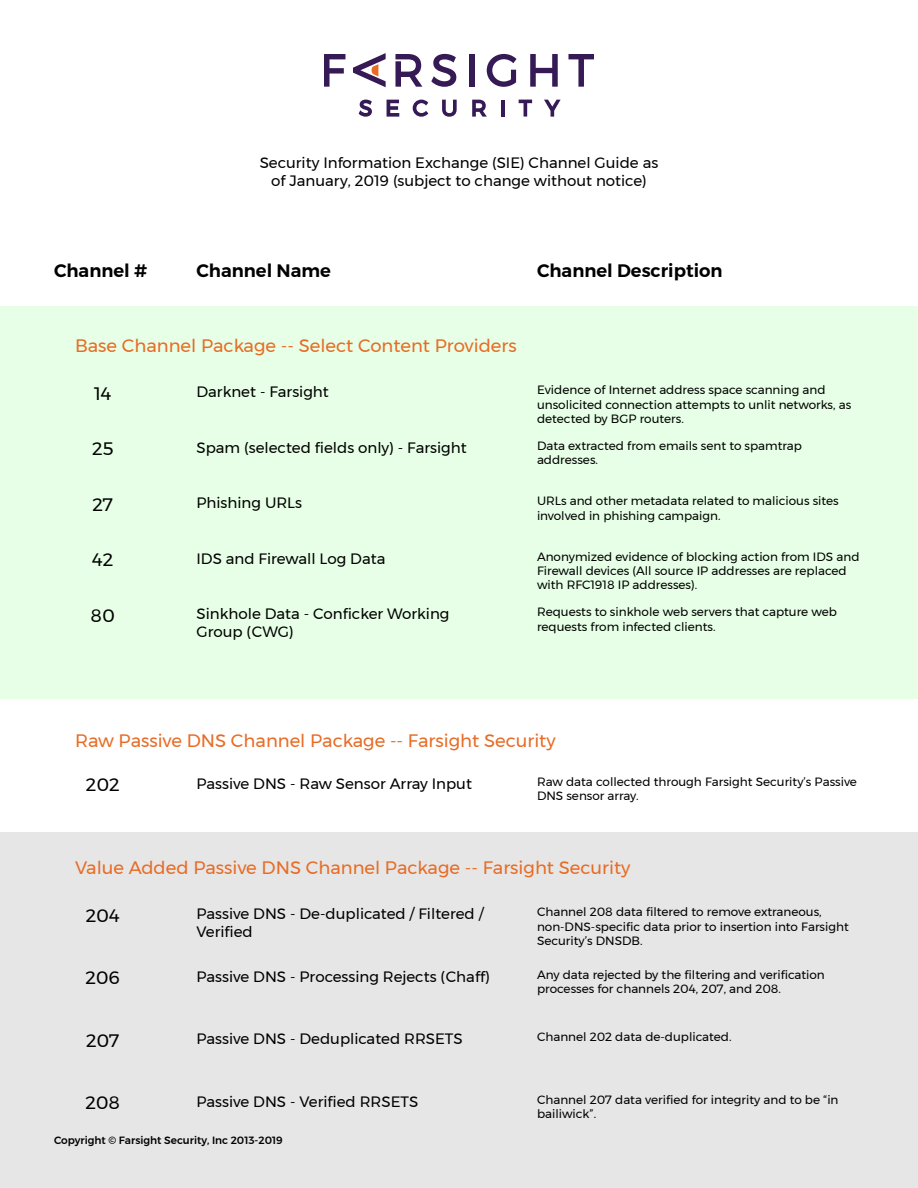
<style>
.page{position:relative;width:918px;height:1188px;background:#fff}
.page>*{position:absolute;margin:0;border:0;box-sizing:border-box;transform-origin:0 0}
.t1{font:18px "Montserrat";color:#e86c25}
.t2{font:600 18px "Montserrat";color:#000}
.t3{font:18px "Montserrat";color:#000}
.t4{font:15px/18px "Montserrat";color:#000}
.t5{font:12px/14.4px "Montserrat";color:#000}
.t6{font:500 10.5px "Montserrat";color:#000}
</style>
<div class="page">
<div style="left:0;top:307px;width:918px;height:392px;background:#e6ffe6"></div>
<div style="left:0;top:832px;width:918px;height:356px;background:#e6e6e6"></div>
<svg style="left:472px;top:100px;width:15px;height:17px"></svg>
<svg style="left:359px;top:100px;width:13px;height:17px"></svg>
<svg style="left:387px;top:100px;width:12px;height:17px"></svg>
<svg style="left:413px;top:100px;width:15px;height:17px"></svg>
<svg style="left:442px;top:100px;width:15px;height:17px"></svg>
<hr style="left:501px;top:100px;width:4px;height:17px;background:#361a56">
<svg style="left:519px;top:100px;width:13px;height:17px"></svg>
<svg style="left:544px;top:100px;width:17px;height:17px"></svg>
<svg style="left:324px;top:54px;width:21px;height:33px"></svg>
<svg style="left:395px;top:54px;width:27px;height:33px"></svg>
<svg style="left:431px;top:54px;width:25px;height:33px"></svg>
<div style="left:469px;top:54px;width:6px;height:33px;background:#361a56"></div>
<svg style="left:487px;top:54px;width:30px;height:33px"></svg>
<svg style="left:530px;top:54px;width:28px;height:33px"></svg>
<svg style="left:568px;top:54px;width:26px;height:33px"></svg>
<svg style="left:353px;top:53px;width:33px;height:34px"></svg>
<h1 class="t2" style="left:54px;top:256px;width:95px">Channel #</h1>
<p class="t4" style="left:260px;top:153px;width:400px;text-align:center">Security Information Exchange (SIE) Channel Guide as of January, 2019 (subject to change without notice)</p>
<h1 class="t2" style="left:197px;top:256px;width:136px">Channel Name</h1>
<h1 class="t2" style="left:537px;top:256px;width:187px">Channel Description</h1>
<h1 class="t1" style="left:75px;top:332px;width:443px">Base Channel Package -- Select Content Providers</h1>
<h1 class="t3" style="left:94px;top:380px;width:19px">14</h1>
<p class="t4" style="left:196px;top:383px;width:134px">Darknet - Farsight</p>
<p class="t5" style="left:537px;top:383px;width:316px">Evidence of Internet address space scanning and unsolicited connection attempts to unlit networks, as detected by BGP routers.</p>
<h1 class="t3" style="left:92px;top:435px;width:23px">25</h1>
<p class="t4" style="left:196px;top:438px;width:272px">Spam (selected fields only) - Farsight</p>
<p class="t5" style="left:537px;top:438px;width:266px">Data extracted from emails sent to spamtrap addresses.</p>
<h1 class="t3" style="left:92px;top:491px;width:22px">27</h1>
<p class="t4" style="left:196px;top:494px;width:107px">Phishing URLs</p>
<p class="t5" style="left:537px;top:494px;width:303px">URLs and other metadata related to malicious sites involved in phishing campaign.</p>
<h1 class="t3" style="left:92px;top:546px;width:23px">42</h1>
<p class="t4" style="left:196px;top:549px;width:190px">IDS and Firewall Log Data</p>
<p class="t5" style="left:537px;top:549px;width:324px">Anonymized evidence of blocking action from IDS and<br>Firewall devices (All source IP addresses are replaced with RFC1918 IP addresses).</p>
<h1 class="t3" style="left:91px;top:602px;width:26px">80</h1>
<p class="t4" style="left:196px;top:605px;width:254px">Sinkhole Data - Conficker Working<br>Group (CWG)</p>
<p class="t5" style="left:537px;top:605px;width:302px">Requests to sinkhole web servers that capture web requests from infected clients.</p>
<h1 class="t1" style="left:75px;top:727px;width:482px">Raw Passive DNS Channel Package -- Farsight Security</h1>
<h1 class="t3" style="left:86px;top:771px;width:35px">202</h1>
<p class="t4" style="left:196px;top:774px;width:277px">Passive DNS - Raw Sensor Array Input</p>
<p class="t5" style="left:537px;top:774px;width:321px">Raw data collected through Farsight Security’s Passive<br>DNS sensor array.</p>
<h1 class="t1" style="left:75px;top:854px;width:557px">Value Added Passive DNS Channel Package -- Farsight Security</h1>
<h1 class="t3" style="left:86px;top:902px;width:35px">204</h1>
<p class="t4" style="left:196px;top:905px;width:289px">Passive DNS - De-duplicated / Filtered /<br>Verified</p>
<p class="t5" style="left:537px;top:905px;width:313px">Channel 208 data filtered to remove extraneous, non-DNS-specific data prior to insertion into Farsight<br>Security’s DNSDB.</p>
<h1 class="t3" style="left:85px;top:964px;width:36px">206</h1>
<p class="t4" style="left:196px;top:967px;width:295px">Passive DNS - Processing Rejects (Chaff)</p>
<p class="t5" style="left:537px;top:967px;width:289px">Any data rejected by the filtering and verification processes for channels 204, 207, and 208.</p>
<h1 class="t3" style="left:86px;top:1027px;width:35px">207</h1>
<p class="t4" style="left:196px;top:1030px;width:268px">Passive DNS - Deduplicated RRSETS</p>
<p class="t5" style="left:537px;top:1030px;width:196px">Channel 202 data de-duplicated.</p>
<h1 class="t3" style="left:85px;top:1089px;width:36px">208</h1>
<p class="t4" style="left:196px;top:1092px;width:223px">Passive DNS - Verified RRSETS</p>
<p class="t5" style="left:537px;top:1092px;width:303px">Channel 207 data verified for integrity and to be “in bailiwick”.</p>
<p class="t6" style="left:54px;top:1132px;width:230px">Copyright © Farsight Security, Inc 2013-2019</p>
</div>
